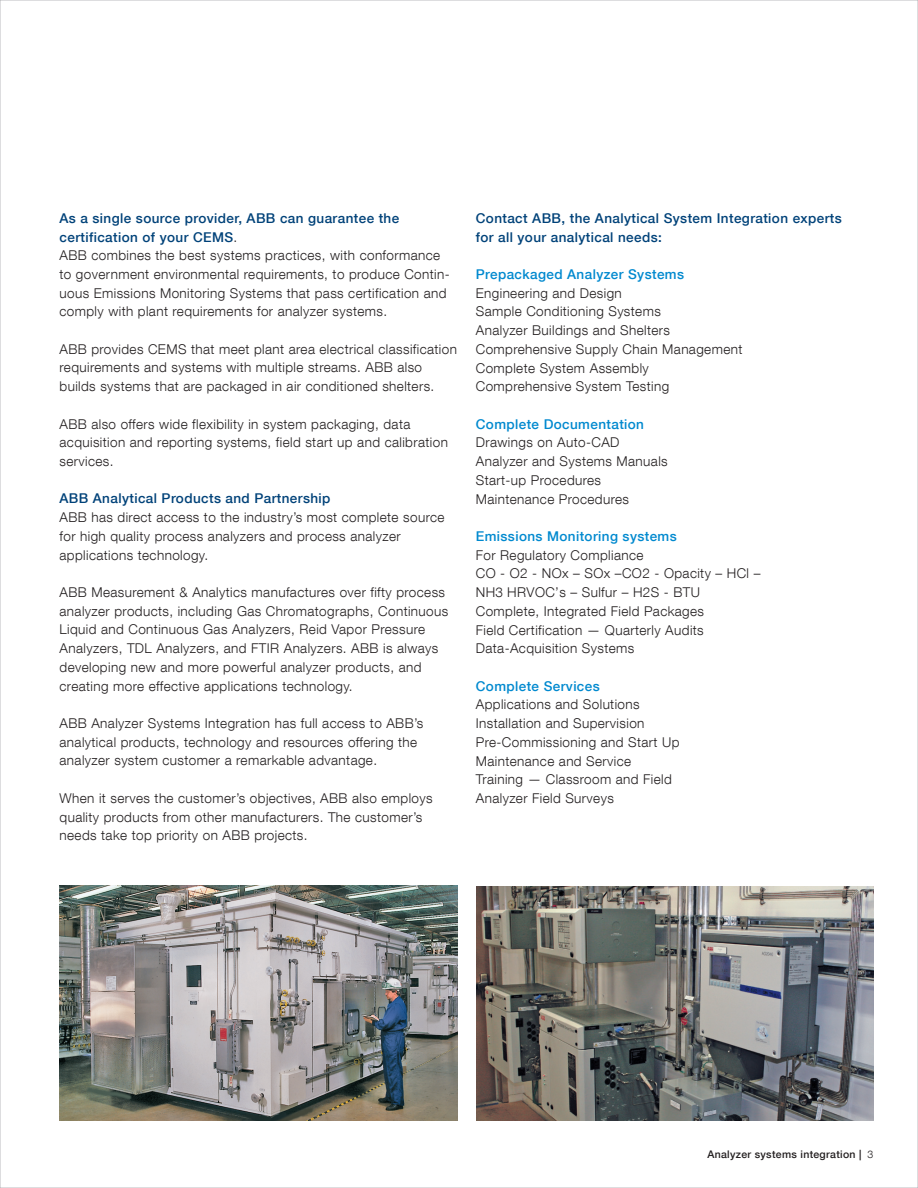
<style>
.page{position:relative;width:918px;height:1188px;background:#fff}
.page>*{position:absolute;margin:0;border:0;box-sizing:border-box;transform-origin:0 0}
.t1{font:300 13.5px/18.8px "ABB Neue Helvetica";letter-spacing:.03em;color:#231f20}
.t2{font:500 13.5px/18.8px "ABB Neue Helvetica";letter-spacing:.03em;color:#004279}
.t3{font:500 13.5px "ABB Neue Helvetica";letter-spacing:.03em;color:#0089cf}
.t4{font:500 10.5px "ABB Neue Helvetica";letter-spacing:.03em;color:#231f20}
.s1{font-weight:500;color:#004279}
.s2{font-weight:300}
</style>
<div class="page">
<img style="left:477px;top:887px;width:396px;height:234px">
<img style="left:60px;top:886px;width:397px;height:235px">
<p class="t1" style="left:60px;top:208px;width:392px"><span class="s1">As a single source provider, ABB can guarantee the certification of your CEMS</span>.<br>ABB combines the best systems practices, with conformance to government environmental requirements, to produce Contin&shy;uous Emissions Monitoring Systems that pass certification and comply with plant requirements for analyzer systems.</p>
<p class="t1" style="left:60px;top:339px;width:399px">ABB provides CEMS that meet plant area electrical classification requirements and systems with multiple streams. ABB also builds systems that are packaged in air conditioned shelters.</p>
<p class="t1" style="left:60px;top:414px;width:390px">ABB also offers wide flexibility in system packaging, data acquisition and reporting systems, field start up and calibration services.</p>
<p class="t2" style="left:60px;top:489px;width:272px">ABB Analytical Products and Partnership</p>
<p class="t1" style="left:60px;top:508px;width:386px">ABB has direct access to the industry’s most complete source for high quality process analyzers and process analyzer applications technology.</p>
<p class="t1" style="left:60px;top:583px;width:390px">ABB Measurement &amp; Analytics manufactures over fifty process analyzer products, including Gas Chromatographs, Continuous Liquid and Continuous Gas Analyzers, Reid Vapor Pressure Analyzers, TDL Analyzers, and FTIR Analyzers. ABB is always developing new and more powerful analyzer products, and creating more effective applications technology.</p>
<p class="t1" style="left:60px;top:714px;width:365px">ABB Analyzer Systems Integration has full access to ABB’s analytical products, technology and resources offering the analyzer system customer a remarkable advantage.</p>
<p class="t1" style="left:60px;top:788px;width:375px">When it serves the customer’s objectives, ABB also employs quality products from other manufacturers. The customer’s needs take top priority on ABB projects.</p>
<p class="t2" style="left:476px;top:209px;width:368px">Contact ABB, the Analytical System Integration experts for all your analytical needs:</p>
<p class="t3" style="left:476px;top:266px;width:210px">Prepackaged Analyzer Systems</p>
<p class="t1" style="left:476px;top:283px;width:268px">Engineering and Design<br>Sample Conditioning Systems<br>Analyzer Buildings and Shelters<br>Comprehensive Supply Chain Management<br>Complete System Assembly<br>Comprehensive System Testing</p>
<p class="t3" style="left:476px;top:416px;width:170px">Complete Documentation</p>
<p class="t1" style="left:476px;top:433px;width:193px">Drawings on Auto-CAD<br>Analyzer and Systems Manuals<br>Start-up Procedures<br>Maintenance Procedures</p>
<p class="t3" style="left:476px;top:528px;width:203px">Emissions Monitoring systems</p>
<p class="t1" style="left:476px;top:545px;width:286px">For Regulatory Compliance<br>CO - O2 - NOx – SOx –CO2 - Opacity – HCl –<br>NH3 HRVOC’s – Sulfur – H2S - BTU<br>Complete, Integrated Field Packages<br>Field Certification — Quarterly Audits<br>Data-Acquisition Systems</p>
<p class="t3" style="left:476px;top:678px;width:126px">Complete Services</p>
<p class="t1" style="left:476px;top:695px;width:205px">Applications and Solutions<br>Installation and Supervision<br>Pre-Commissioning and Start Up<br>Maintenance and Service<br>Training — Classroom and Field<br>Analyzer Field Surveys</p>
<p class="t4" style="left:707px;top:1148px;width:167px">Analyzer systems integration | <span class="s2">3</span></p>
</div>
